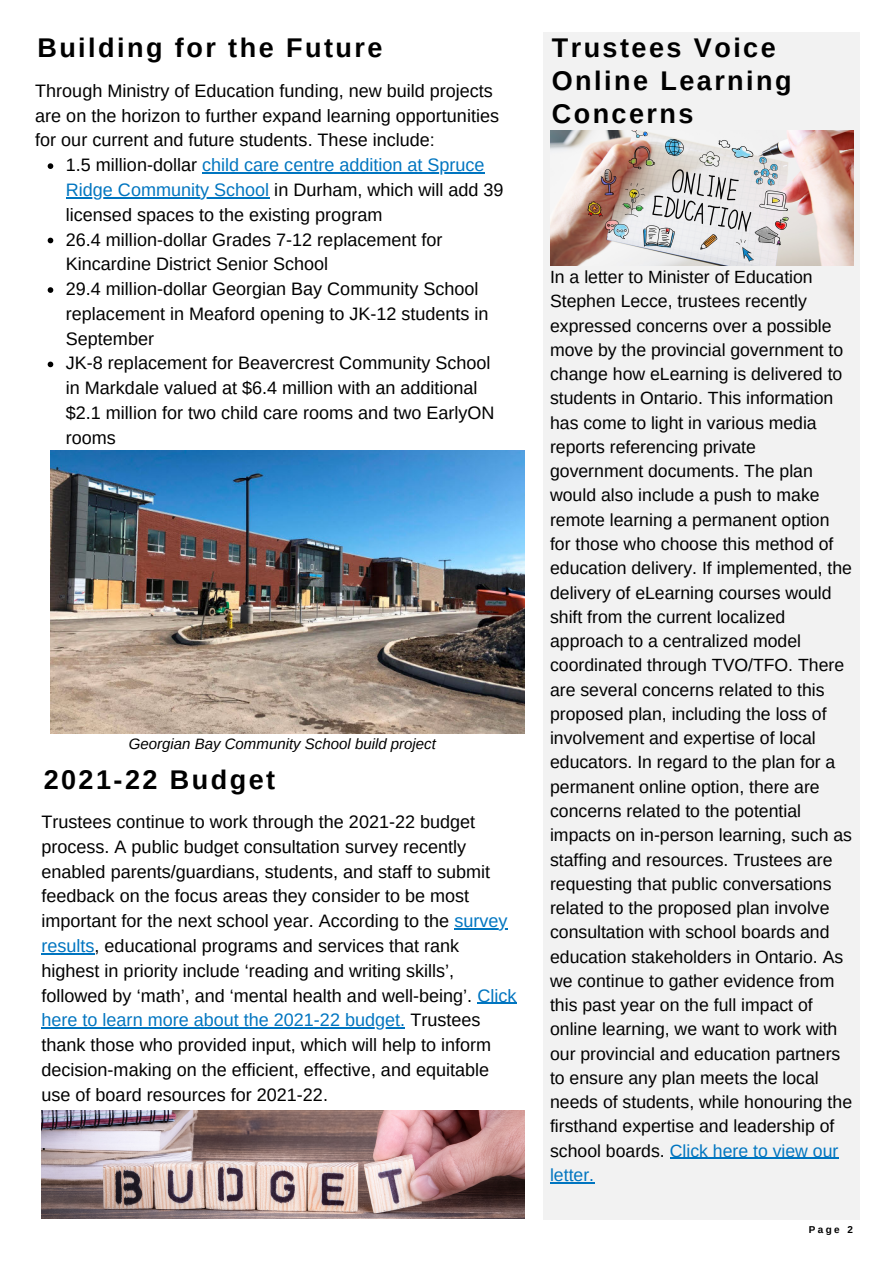
<style>
.page{position:relative;width:894px;height:1264px;background:#fff}
.page>*{position:absolute;margin:0;border:0;box-sizing:border-box;transform-origin:0 0}
.t1{font:700 27px/33.2px "Arimo";letter-spacing:.09em;color:#000}
.t2{font:18px/24.8px "Arimo";color:#000}
.t3{font:17.7px/24.3px "Arimo";color:#000}
.t4{font:italic 15px "Arimo";color:#000}
.t5{font:700 9.9px "Arimo";color:#000}
.s1{color:#0075c0}
</style>
<div class="page">
<div style="left:543px;top:32px;width:316px;height:1187px;background:#f2f2f2"></div>
<hr style="left:669px;top:1157px;width:169px;height:1px;background:#0075c0">
<hr style="left:550px;top:1182px;width:44px;height:1px;background:#0075c0">
<svg style="left:48px;top:163px;width:5px;height:6px"></svg>
<hr style="left:202px;top:172px;width:282px;height:1px;background:#0075c0">
<hr style="left:66px;top:197px;width:203px;height:1px;background:#0075c0">
<svg style="left:48px;top:238px;width:5px;height:5px"></svg>
<svg style="left:48px;top:287px;width:5px;height:6px"></svg>
<svg style="left:48px;top:361px;width:5px;height:6px"></svg>
<img style="left:50px;top:450px;width:474px;height:283px">
<img style="left:550px;top:131px;width:302px;height:135px">
<img style="left:41px;top:1110px;width:484px;height:108px">
<hr style="left:454px;top:928px;width:53px;height:1px;background:#0075c0">
<hr style="left:41px;top:953px;width:54px;height:1px;background:#0075c0">
<hr style="left:477px;top:1002px;width:39px;height:1px;background:#0075c0">
<hr style="left:41px;top:1027px;width:364px;height:1px;background:#0075c0">
<p class="t1" style="left:37px;top:31px;width:346px">Building for the Future</p>
<p class="t2" style="left:35px;top:78px;width:465px">Through Ministry of Education funding, new build projects are on the horizon to further expand learning opportunities for our current and future students. These include:</p>
<p class="t2" style="left:66px;top:153px;width:439px">1.5 million-dollar <span class="s1">child care centre addition at Spruce<br>Ridge Community School</span> in Durham, which will add 39 licensed spaces to the existing program</p>
<p class="t2" style="left:66px;top:227px;width:378px">26.4 million-dollar Grades 7-12 replacement for<br>Kincardine District Senior School</p>
<p class="t2" style="left:66px;top:276px;width:424px">29.4 million-dollar Georgian Bay Community School replacement in Meaford opening to JK-12 students in<br>September</p>
<p class="t2" style="left:66px;top:351px;width:430px">JK-8 replacement for Beavercrest Community School in Markdale valued at $6.4 million with an additional $2.1 million for two child care rooms and two EarlyON rooms</p>
<p class="t4" style="left:129px;top:735px;width:308px">Georgian Bay Community School build project</p>
<p class="t1" style="left:44px;top:762px;width:233px">2021-22 Budget</p>
<p class="t2" style="left:41px;top:809px;width:476px">Trustees continue to work through the 2021-22 budget process. A public budget consultation survey recently enabled parents/guardians, students, and staff to submit feedback on the focus areas they consider to be most important for the next school year. According to the <span class="s1">survey results</span>, educational programs and services that rank highest in priority include ‘reading and writing skills’, followed by ‘math’, and ‘mental health and well-being’. <span class="s1">Click here to learn more about the 2021-22 budget.</span> Trustees thank those who provided input, which will help to inform decision-making on the efficient, effective, and equitable use of board resources for 2021-22.</p>
<p class="t2" style="left:41px;top:1131px;width:6px">.</p>
<p class="t1" style="left:551px;top:31px;width:241px">Trustees Voice<br>Online Learning<br>Concerns</p>
<p class="t3" style="left:550px;top:265px;width:303px">In a letter to Minister of Education Stephen Lecce, trustees recently expressed concerns over a possible move by the provincial government to change how eLearning is delivered to students in Ontario. This information has come to light in various media reports referencing private government documents. The plan would also include a push to make remote learning a permanent option for those who choose this method of education delivery. If implemented, the delivery of eLearning courses would shift from the current localized approach to a centralized model coordinated through TVO/TFO. There are several concerns related to this proposed plan, including the loss of involvement and expertise of local educators. In regard to the plan for a permanent online option, there are concerns related to the potential impacts on in-person learning, such as staffing and resources. Trustees are requesting that public conversations related to the proposed plan involve consultation with school boards and education stakeholders in Ontario. As we continue to gather evidence from this past year on the full impact of online learning, we want to work with our provincial and education partners to ensure any plan meets the local needs of students, while honouring the firsthand expertise and leadership of school boards. <span class="s1">Click here to view our letter.</span></p>
<p class="t5" style="left:808px;top:1224px;width:45px">Page 2</p>
</div>
